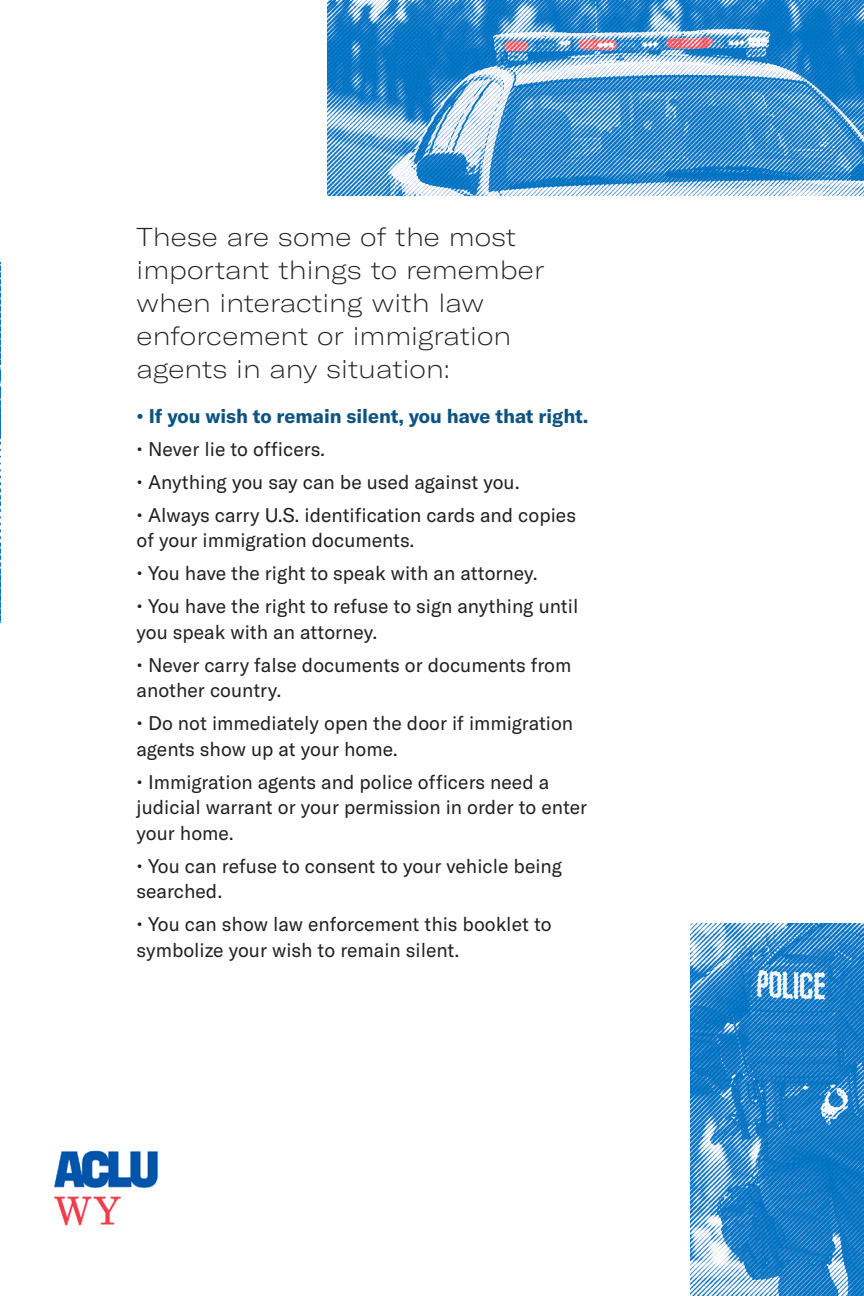
<style>
.page{position:relative;width:864px;height:1296px;background:#fff}
.page>*{position:absolute;margin:0;border:0;box-sizing:border-box;transform-origin:0 0}
.t1{font:100 expanded 25.5px/33px "GT America";color:#231f20}
.t2{font:19.5px/25.5px "GT America";color:#231f20}
.t3{font:700 19.5px "GT America";color:#0c5381}
</style>
<div class="page">
<img style="left:0;top:263px;width:1px;height:360px">
<img style="left:691px;top:923px;width:173px;height:373px">
<img style="left:328px;top:0;width:536px;height:195px">
<img style="left:53px;top:1150px;width:106px;height:76px">
<p class="t1" style="left:137px;top:220px;width:409px">These are some of the most important things to remember when interacting with law enforcement or immigration agents in any situation:</p>
<p class="t3" style="left:137px;top:404px;width:453px">• If you wish to remain silent, you have that right.</p>
<p class="t2" style="left:137px;top:436px;width:190px">• Never lie to officers.</p>
<p class="t2" style="left:137px;top:469px;width:385px">• Anything you say can be used against you.</p>
<p class="t2" style="left:137px;top:502px;width:441px">• Always carry U.S. identification cards and copies of your immigration documents.</p>
<p class="t2" style="left:137px;top:560px;width:403px">• You have the right to speak with an attorney.</p>
<p class="t2" style="left:137px;top:593px;width:443px">• You have the right to refuse to sign anything until you speak with an attorney.</p>
<p class="t2" style="left:137px;top:652px;width:436px">• Never carry false documents or documents from another country.</p>
<p class="t2" style="left:137px;top:710px;width:438px">• Do not immediately open the door if immigration agents show up at your home.</p>
<p class="t2" style="left:137px;top:769px;width:452px">• Immigration agents and police officers need a judicial warrant or your permission in order to enter your home.</p>
<p class="t2" style="left:137px;top:853px;width:427px">• You can refuse to consent to your vehicle being searched.</p>
<p class="t2" style="left:137px;top:911px;width:417px">• You can show law enforcement this booklet to symbolize your wish to remain silent.</p>
</div>
